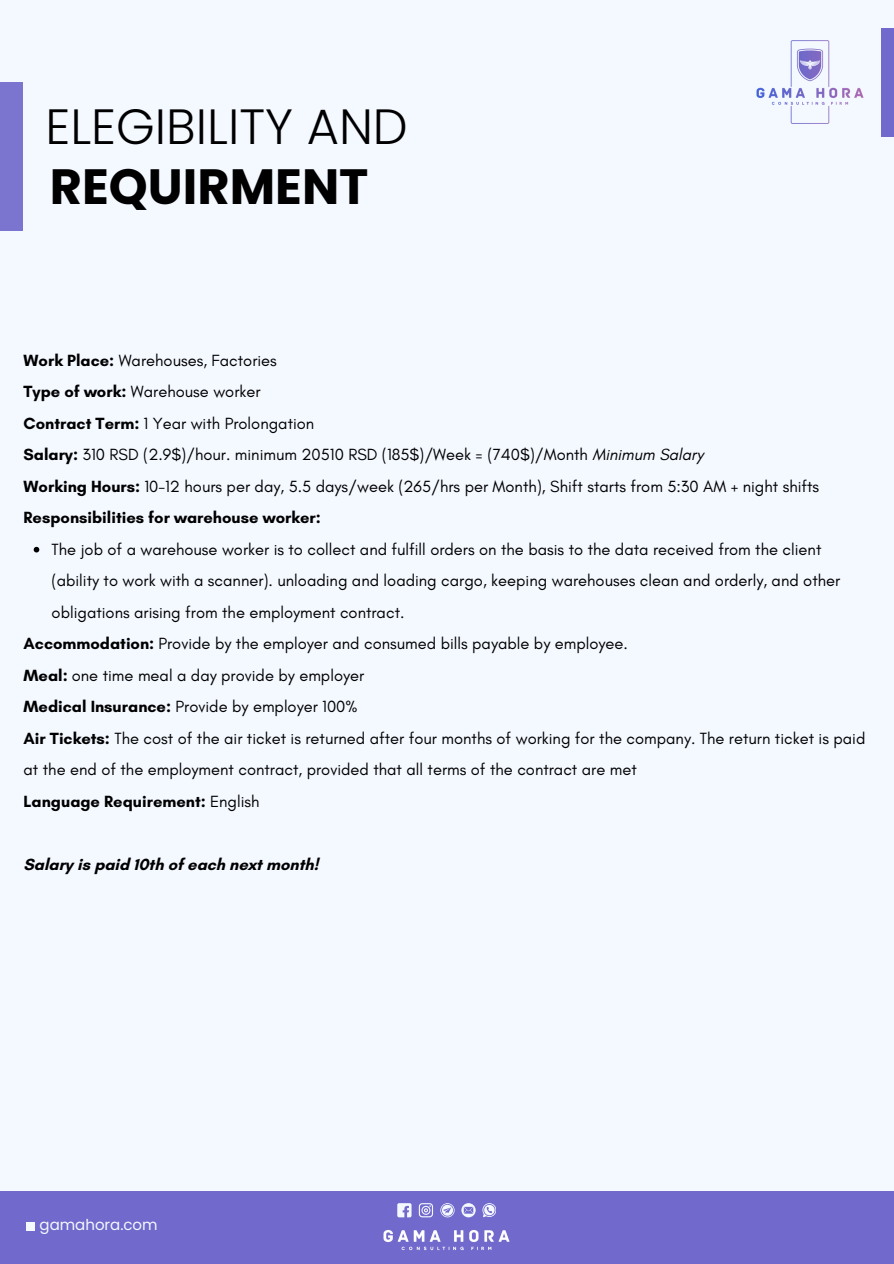
<style>
.page{position:relative;width:894px;height:1264px;background:#fff}
.page>*{position:absolute;margin:0;border:0;box-sizing:border-box;transform-origin:0 0}
.t1{font:300 49.5px "Poppins";color:#000}
.t2{font:700 49.5px "Poppins";color:#000}
.t3{font:16.5px/31.5px "Glacial Indifference";color:#000}
.t4{font:700 16.5px "Glacial Indifference";color:#000}
.t5{font:15px "Poppins";color:#f4f8ff}
.s1{font-weight:700}
.s2{font-style:italic}
.s3{font-weight:400}
</style>
<div class="page">
<div style="left:0;top:0;width:893px;height:1263px;background:#f4f8ff"></div>
<svg style="left:34px;top:547px;width:5px;height:5px"></svg>
<div style="left:0;top:82px;width:23px;height:148px;background:#7c75cf"></div>
<img style="left:756px;top:40px;width:108px;height:84px">
<div style="left:881px;top:28px;width:12px;height:108px;background:#7169cb"></div>
<div style="left:0;top:1190px;width:893px;height:73px;background:#7169cb"></div>
<img style="left:383px;top:1230px;width:127px;height:21px">
<svg style="left:397px;top:1203px;width:14px;height:14px"></svg>
<svg style="left:418px;top:1203px;width:15px;height:14px"></svg>
<svg style="left:440px;top:1203px;width:14px;height:14px"></svg>
<svg style="left:461px;top:1203px;width:14px;height:14px"></svg>
<svg style="left:482px;top:1203px;width:14px;height:14px"></svg>
<div style="left:26px;top:1221px;width:8px;height:9px;background:#f4f8ff"></div>
<p class="t1" style="left:45px;top:92px;width:364px">ELEGIBILITY AND</p>
<p class="t2" style="left:50px;top:152px;width:320px">REQUIRMENT</p>
<p class="t3" style="left:24px;top:344px;width:255px"><span class="s1">Work Place:</span> Warehouses, Factories</p>
<p class="t3" style="left:24px;top:375px;width:238px"><span class="s1">Type of work:</span> Warehouse worker</p>
<h2 class="t3" style="left:24px;top:407px;width:292px"><span class="s1">Contract Term:</span> 1 Year with Prolongation</h2>
<h1 class="t3" style="left:24px;top:438px;width:681px"><span class="s1">Salary:</span> 310 RSD (2.9$)/hour. minimum 20510 RSD (185$)/Week = (740$)/Month <span class="s2">Minimum Salary</span></h1>
<p class="t3" style="left:24px;top:470px;width:797px"><span class="s1">Working Hours:</span> 10-12 hours per day, 5.5 days/week (265/hrs per Month), Shift starts from 5:30 AM + night shifts</p>
<p class="t4" style="left:24px;top:507px;width:299px">Responsibilities for warehouse worker:</p>
<p class="t3" style="left:52px;top:533px;width:790px">The job of a warehouse worker is to collect and fulfill orders on the basis to the data received from the client (ability to work with a scanner). unloading and loading cargo, keeping warehouses clean and orderly, and other obligations arising from the employment contract.</p>
<p class="t3" style="left:24px;top:627px;width:605px"><span class="s1">Accommodation:</span> Provide by the employer and consumed bills payable by employee.</p>
<p class="t3" style="left:24px;top:659px;width:342px"><span class="s1">Meal:</span> one time meal a day provide by employer</p>
<p class="t3" style="left:24px;top:690px;width:335px"><span class="s1">Medical Insurance:</span> Provide by employer 100%</p>
<p class="t3" style="left:24px;top:722px;width:843px"><span class="s1">Air Tickets:</span> The cost of the air ticket is returned after four months of working for the company. The return ticket is paid at the end of the employment contract, provided that all terms of the contract are met</p>
<p class="t4" style="left:24px;top:791px;width:237px">Language Requirement: <span class="s3">English</span></p>
<p class="t4" style="left:24px;top:854px;width:296px">Salary is paid 10th of each next month!</p>
<p class="t5" style="left:40px;top:1214px;width:120px">gamahora.com</p>
</div>
